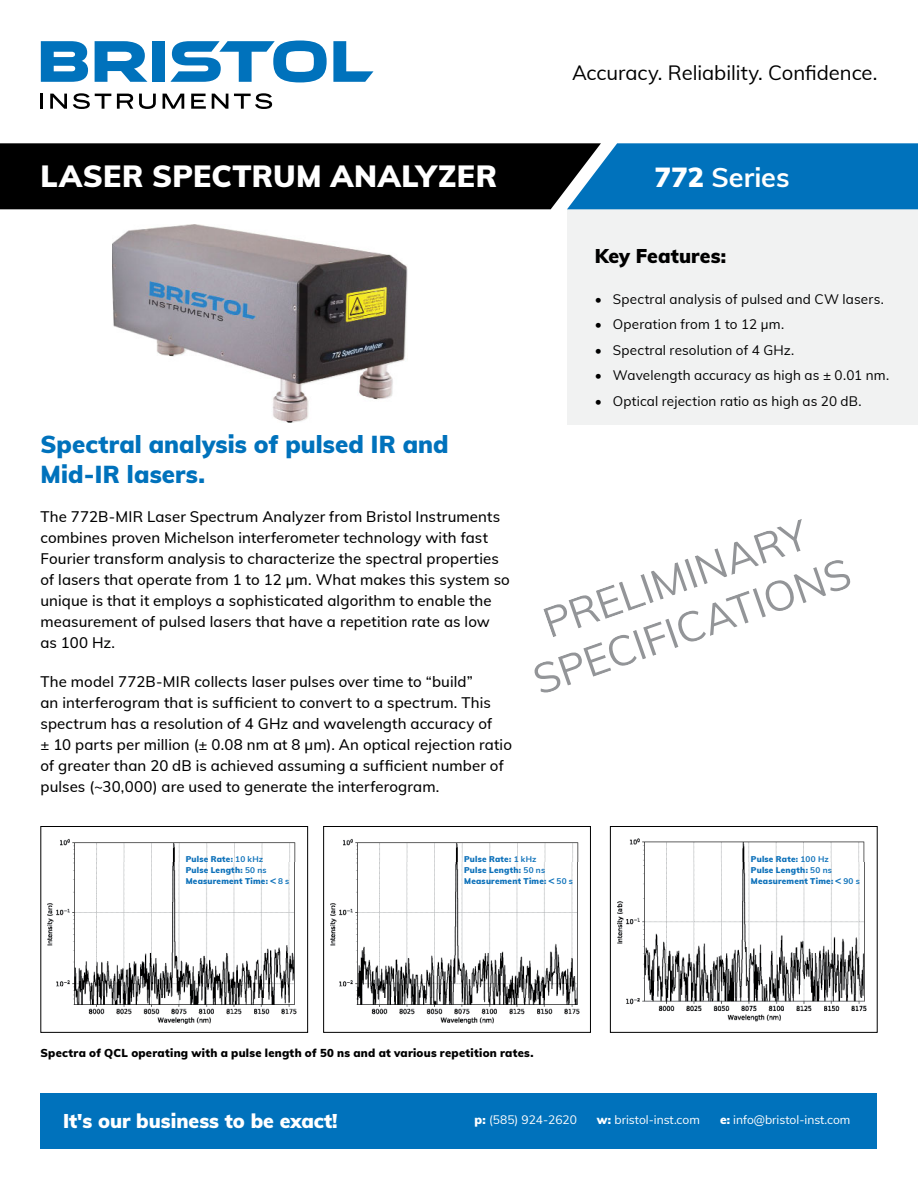
<style>
.page{position:relative;width:918px;height:1188px;background:#fff}
.page>*{position:absolute;margin:0;border:0;box-sizing:border-box;transform-origin:0 0}
.t1{font:42px/50.4px "Muli";color:#939598;text-align:center}
.t2{font:900 30px "Muli";letter-spacing:.015em;color:#fff}
.t3{font:700 27px "Muli";color:#fff}
.t4{font:900 24px/30px "Muli";color:#0072bc}
.t5{font:20.25px "Muli";color:#000}
.t6{font:900 19.5px "Muli";color:#fff}
.t7{font:900 19.5px "Muli";letter-spacing:.005em;color:#000}
.t8{font:500 15px/21px "Muli";letter-spacing:.005em;color:#000}
.t9{font:13.5px "Muli";letter-spacing:.01em;color:#000}
.t10{font:12px "Muli";color:#fff}
.t11{font:900 11.25px "Muli";letter-spacing:.025em;color:#000}
.t12{font:900 8.25px/10.9px "Muli";letter-spacing:.03em;color:#0d71ba}
.s1{font-weight:900}
.s2{font-weight:700}
.s3{font-family:"Formata";font-weight:700}
</style>
<div class="page">
<div style="left:567px;top:209px;width:351px;height:215px;background:#f1f2f2"></div>
<svg style="left:0;top:143px;width:918px;height:66px;background:#052d47"></svg>
<svg style="left:41px;top:41px;width:47px;height:41px;background:#2e8bc8"></svg>
<svg style="left:95px;top:41px;width:52px;height:41px"></svg>
<div style="left:152px;top:41px;width:13px;height:41px;background:#0072bc"></div>
<svg style="left:170px;top:40px;width:157px;height:42px"></svg>
<svg style="left:333px;top:41px;width:41px;height:41px"></svg>
<hr style="left:40px;top:94px;width:3px;height:15px;background:#000">
<svg style="left:50px;top:94px;width:17px;height:15px"></svg>
<svg style="left:73px;top:93px;width:38px;height:16px"></svg>
<svg style="left:117px;top:94px;width:16px;height:15px"></svg>
<svg style="left:139px;top:94px;width:17px;height:15px"></svg>
<svg style="left:163px;top:94px;width:21px;height:15px"></svg>
<svg style="left:191px;top:94px;width:15px;height:15px"></svg>
<svg style="left:212px;top:94px;width:16px;height:15px"></svg>
<svg style="left:234px;top:93px;width:38px;height:16px"></svg>
<div style="left:40px;top:1094px;width:838px;height:55px;background:#0072bc"></div>
<img style="left:330px;top:839px;width:250px;height:185px">
<div style="left:323px;top:826px;width:268px;height:207px;border:1px solid #000"></div>
<img style="left:112px;top:224px;width:296px;height:199px">
<img style="left:47px;top:839px;width:250px;height:185px">
<div style="left:40px;top:826px;width:268px;height:207px;border:1px solid #000"></div>
<img style="left:617px;top:838px;width:250px;height:184px">
<div style="left:610px;top:826px;width:268px;height:207px;border:1px solid #000"></div>
<h3 class="t5" style="left:572px;top:60px;width:307px">Accuracy. Reliability. Confidence.</h3>
<h2 class="t2" style="left:40px;top:157px;width:458px">LASER SPECTRUM ANALYZER</h2>
<h3 class="t3" style="left:655px;top:160px;width:136px"><span class="s1">772</span> Series</h3>
<h3 class="t4" style="left:40px;top:429px;width:410px">Spectral analysis of pulsed IR and<br>Mid-IR lasers.</h3>
<p class="t8" style="left:40px;top:506px;width:471px">The 772B-MIR Laser Spectrum Analyzer from Bristol Instruments combines proven Michelson interferometer technology with fast Fourier transform analysis to characterize the spectral properties of lasers that operate from 1 to 12 μm. What makes this system so unique is that it employs a sophisticated algorithm to enable the measurement of pulsed lasers that have a repetition rate as low as 100 Hz.</p>
<p class="t8" style="left:40px;top:671px;width:473px">The model 772B-MIR collects laser pulses over time to “build”<br>an interferogram that is sufficient to convert to a spectrum. This spectrum has a resolution of 4 GHz and wavelength accuracy of<br>± 10 parts per million (± 0.08 nm at 8 μm). An optical rejection ratio of greater than 20 dB is achieved assuming a sufficient number of pulses (~30,000) are used to generate the interferogram.</p>
<h3 class="t7" style="left:595px;top:244px;width:133px">Key Features:</h3>
<p class="t9" style="left:595px;top:290px;width:290px">• Spectral analysis of pulsed and CW lasers.</p>
<p class="t9" style="left:595px;top:316px;width:191px">• Operation from 1 to 12 μm.</p>
<p class="t9" style="left:595px;top:341px;width:201px">• Spectral resolution of 4 GHz.</p>
<p class="t9" style="left:595px;top:367px;width:296px">• Wavelength accuracy as high as ± 0.01 nm.</p>
<p class="t9" style="left:595px;top:392px;width:268px">• Optical rejection ratio as high as 20 dB.</p>
<h1 class="t1" style="left:510px;top:608px;width:335px;rotate:-19deg">PRELIMINARY<br>SPECIFICATIONS</h1>
<p class="t12" style="left:186px;top:854px;width:105px">Pulse Rate: <span class="s2">10 kHz<br></span>Pulse Length: <span class="s2">50 ns<br></span>Measurement Time: <span class="s3">&lt;</span> <span class="s2">8 s</span></p>
<p class="t12" style="left:751px;top:854px;width:110px">Pulse Rate: <span class="s2">100 Hz<br></span>Pulse Length: <span class="s2">50 ns<br></span>Measurement Time: <span class="s3">&lt;</span> <span class="s2">90 s</span></p>
<p class="t12" style="left:464px;top:854px;width:110px">Pulse Rate: <span class="s2">1 kHz<br></span>Pulse Length: <span class="s2">50 ns<br></span>Measurement Time: <span class="s3">&lt;</span> <span class="s2">50 s</span></p>
<p class="t11" style="left:40px;top:1045px;width:494px">Spectra of QCL operating with a pulse length of 50 ns and at various repetition rates.</p>
<h3 class="t6" style="left:63px;top:1108px;width:276px">It's our business to be exact!</h3>
<p class="t10" style="left:475px;top:1112px;width:104px"><span class="s1">p:</span> (585) 924-2620</p>
<p class="t10" style="left:597px;top:1112px;width:105px"><span class="s1">w:</span> bristol-inst.com</p>
<p class="t10" style="left:720px;top:1112px;width:132px"><span class="s1">e:</span> info@bristol-inst.com</p>
</div>
